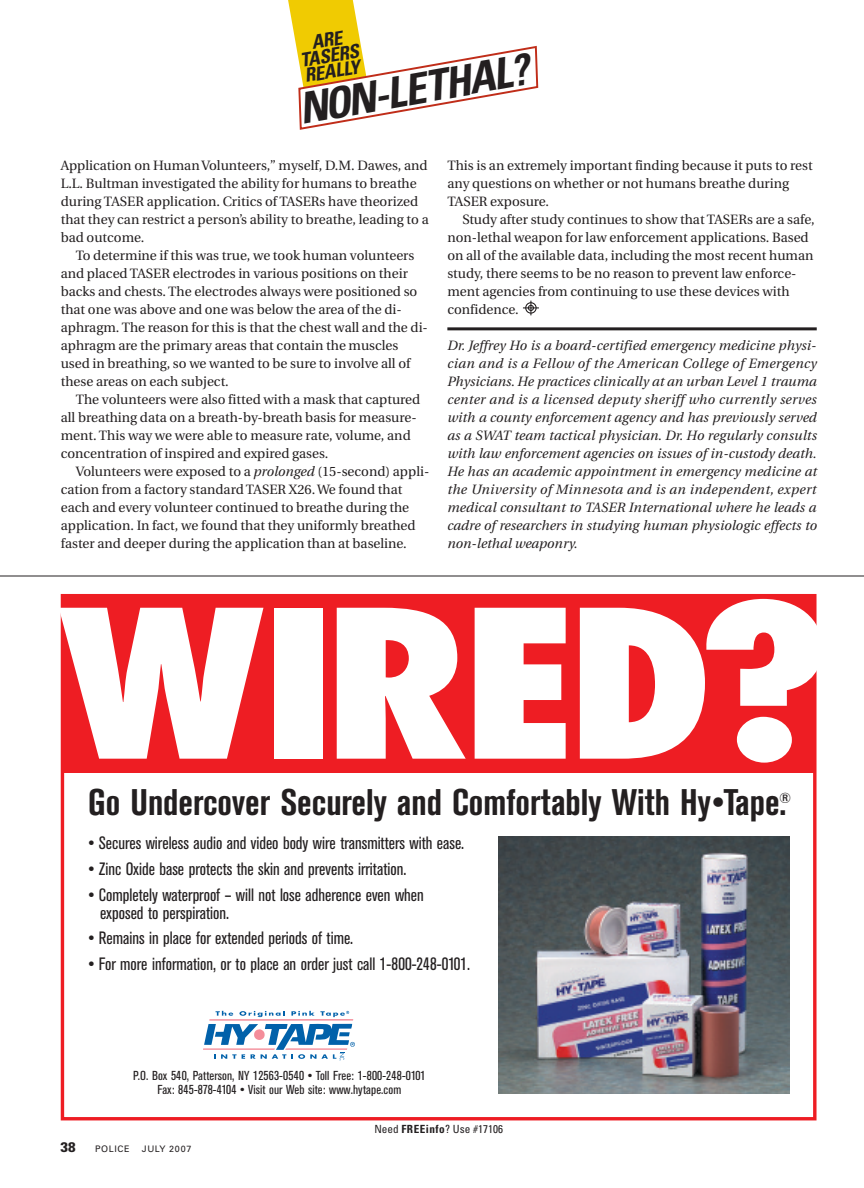
<style>
.page{position:relative;width:864px;height:1188px;background:#fff}
.page>*{position:absolute;margin:0;border:0;box-sizing:border-box;transform-origin:0 0}
.t1{font:200.25px "Futura Condensed Extra Bold+HWKRJH";color:#fff;scale:1.2 1}
.t2{font:italic 700 condensed 42.75px "Univers";color:#231f20}
.t3{font:36.75px "Akzidenz Grotesk BE Bold Cn+FRHGRQ";color:#231f20}
.t4{font:italic 700 condensed 19.05px/15.8px "Univers";color:#231f20;text-align:center}
.t5{font:17.7px/17.7px "Akzidenz Grotesk BE Cn+VDULWA";color:#231f20}
.t6{font:14.55px "Akzidenz Grotesk BE Bold Cn+FRHGRQ";color:#231f20}
.t7{font:13.5px/18px "Utopia";color:#231f20}
.t8{font:italic 13.5px/18px "Utopia";letter-spacing:.01em;color:#231f20;text-align:justify}
.t9{font:900 13.5px "Glypha";color:#231f20}
.t10{font:12.9px/13.2px "Akzidenz Grotesk BE Cn+VDULWA";letter-spacing:.005em;color:#231f20;text-align:center;scale:1.05 1}
.t11{font:12px "Courier+JFVUPI";color:#000}
.t12{font:condensed 11.25px "Univers";color:#231f20}
.t13{font:9px "Univers";letter-spacing:.065em;color:#231f20}
.s1{font-style:italic}
.s2{font-weight:700}
</style>
<div class="page">
<svg style="left:60px;top:594px;width:757px;height:527px"></svg>
<hr style="left:0;top:576px;width:864px;height:1px;background:#231f20">
<svg style="left:523px;top:301px;width:16px;height:14px"></svg>
<svg style="left:288px;top:0;width:251px;height:130px"></svg>
<hr style="left:447px;top:327px;width:370px;height:3px;background:#231f20">
<h3 class="t4" style="left:296px;top:39px;width:61px;rotate:-10deg">ARE<br>TASERS<br>REALLY</h3>
<h2 class="t2" style="left:297px;top:94px;width:234px;rotate:-10deg">NON-LETHAL?</h2>
<p class="t7" style="left:61px;top:158px;width:370px">Application on Human Volunteers,” myself, D.M. Dawes, and L.L. Bultman investigated the ability for humans to breathe during TASER application. Critics of TASERs have theorized that they can restrict a person’s ability to breathe, leading to a bad outcome.</p>
<p class="t7" style="left:61px;top:248px;width:369px;text-indent:15px">To determine if this was true, we took human volunteers and placed TASER electrodes in various positions on their backs and chests. The electrodes always were positioned so that one was above and one was below the area of the di&shy;aphragm. The reason for this is that the chest wall and the di&shy;aphragm are the primary areas that contain the muscles used in breathing, so we wanted to be sure to involve all of these areas on each subject.</p>
<p class="t7" style="left:61px;top:392px;width:361px;text-indent:15px">The volunteers were also fitted with a mask that captured all breathing data on a breath-by-breath basis for measure&shy;ment. This way we were able to measure rate, volume, and concentration of inspired and expired gases.</p>
<p class="t7" style="left:61px;top:464px;width:370px;text-indent:15px">Volunteers were exposed to a <span class="s1">prolonged</span> (15-second) appli&shy;cation from a factory standard TASER X26. We found that each and every volunteer continued to breathe during the application. In fact, we found that they uniformly breathed faster and deeper during the application than at baseline.</p>
<p class="t11" style="left:10px;top:498px;width:311px">POL0107hytape.qxp 12/8/06 4:19 PM Page 1</p>
<p class="t7" style="left:447px;top:158px;width:367px">This is an extremely important finding because it puts to rest any questions on whether or not humans breathe during<br>TASER exposure.</p>
<p class="t7" style="left:447px;top:212px;width:369px;text-indent:15px">Study after study continues to show that TASERs are a safe, non-lethal weapon for law enforcement applications. Based on all of the available data, including the most recent human study, there seems to be no reason to prevent law enforce&shy;ment agencies from continuing to use these devices with confidence.</p>
<p class="t8" style="left:447px;top:338px;width:371px">Dr. Jeffrey Ho is a board-certified emergency medicine physi&shy;cian and is a Fellow of the American College of Emergency Physicians. He practices clinically at an urban Level 1 trauma center and is a licensed deputy sheriff who currently serves with a county enforcement agency and has previously served as a SWAT team tactical physician. Dr. Ho regularly consults with law enforcement agencies on issues of in-custody death.<br>He has an academic appointment in emergency medicine at the University of Minnesota and is an independent, expert medical consultant to TASER International where he leads a cadre of researchers in studying human physiologic effects to non-lethal weaponry.</p>
<h1 class="t1" style="left:59px;top:599px;width:645px">WIRED?</h1>
<h3 class="t3" style="left:88px;top:789px;width:700px">Go Undercover Securely and Comfortably With Hy•Tape.</h3>
<p class="t6" style="left:779px;top:793px;width:14px">®</p>
<h3 class="t5" style="left:88px;top:836px;width:377px">• Secures wireless audio and video body wire transmitters with ease.</h3>
<h3 class="t5" style="left:88px;top:861px;width:319px">• Zinc Oxide base protects the skin and prevents irritation.</h3>
<h3 class="t5" style="left:100px;top:887px;width:325px;text-indent:-12px">• Completely waterproof – will not lose adherence even when exposed to perspiration.</h3>
<h3 class="t5" style="left:88px;top:931px;width:266px">• Remains in place for extended periods of time.</h3>
<h3 class="t5" style="left:88px;top:956px;width:383px">• For more information, or to place an order just call 1-800-248-0101.</h3>
<p class="t10" style="left:133px;top:1070px;width:280px">P.O. Box 540, Patterson, NY 12563-0540 • Toll Free: 1-800-248-0101<br>Fax: 845-878-4104 • Visit our Web site: www.hytape.com</p>
<p class="t9" style="left:60px;top:1141px;width:17px">38</p>
<p class="t13" style="left:95px;top:1145px;width:36px">POLICE</p>
<p class="t13" style="left:142px;top:1145px;width:51px">JULY 2007</p>
<p class="t12" style="left:374px;top:1125px;width:130px">Need <span class="s2">FREEinfo</span>? Use #17106</p>
</div>
